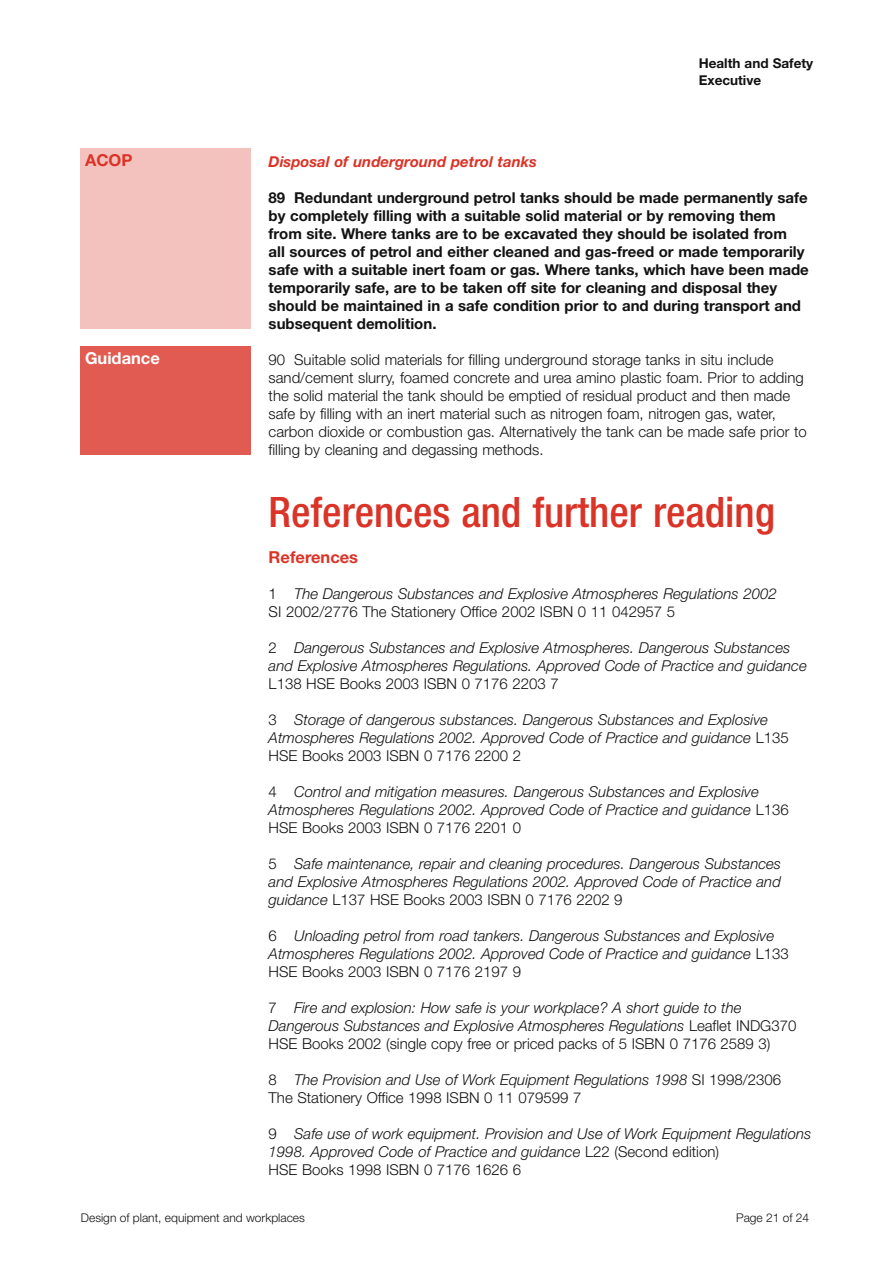
<style>
.page{position:relative;width:893px;height:1263px;background:#fff}
.page>*{position:absolute;margin:0;border:0;box-sizing:border-box;transform-origin:0 0}
.t1{font:500 condensed 42px "Helvetica Neue";color:#da3327}
.t2{font:700 16.5px "Helvetica Neue";color:#da3327}
.t3{font:700 16.5px "Helvetica Neue";color:#fff}
.Body_text{font:italic 300 15px/18px "Helvetica Neue";color:#121212}
.Body_text-2{font:300 15px/18px "Helvetica Neue";color:#121212}
.Body_text-3{font:700 15px/18px "Helvetica Neue";color:#121212}
.t4{font:italic 700 15px "Helvetica Neue";color:#da3327}
.Body_text-4{font:700 13.5px/16.5px "Helvetica Neue";color:#121212}
.Running_head_page_nu{font:300 12px "Helvetica Neue";color:#121212}
.s1{font-style:normal}
</style>
<div class="page">
<div style="left:81px;top:149px;width:170px;height:180px;background:#f4c2be"></div>
<div style="left:81px;top:347px;width:170px;height:108px;background:#e15b52"></div>
<p class="t2" style="left:85px;top:150px;width:49px">ACOP</p>
<p class="t3" style="left:85px;top:348px;width:76px">Guidance</p>
<p class="Body_text-4" style="left:699px;top:55px;width:116px">Health and Safety<br>Executive</p>
<h3 class="t4" style="left:269px;top:152px;width:270px">Disposal of underground petrol tanks</h3>
<p class="Body_text-3" style="left:269px;top:188px;width:542px">89 Redundant underground petrol tanks should be made permanently safe by completely filling with a suitable solid material or by removing them from site. Where tanks are to be excavated they should be isolated from<br>all sources of petrol and either cleaned and gas-freed or made temporarily safe with a suitable inert foam or gas. Where tanks, which have been made temporarily safe, are to be taken off site for cleaning and disposal they should be maintained in a safe condition prior to and during transport and subsequent demolition.</p>
<p class="Body_text-2" style="left:269px;top:350px;width:540px">90 Suitable solid materials for filling underground storage tanks in situ include sand/cement slurry, foamed concrete and urea amino plastic foam. Prior to adding the solid material the tank should be emptied of residual product and then made safe by filling with an inert material such as nitrogen foam, nitrogen gas, water, carbon dioxide or combustion gas. Alternatively the tank can be made safe prior to filling by cleaning and degassing methods.</p>
<h1 class="t1" style="left:269px;top:487px;width:508px">References and further reading</h1>
<h2 class="t2" style="left:269px;top:547px;width:91px">References</h2>
<p class="Body_text" style="left:269px;top:584px;width:510px"><span class="s1">1</span> The Dangerous Substances and Explosive Atmospheres Regulations 2002</p>
<p class="Body_text-2" style="left:269px;top:602px;width:408px">SI 2002/2776 The Stationery Office 2002 ISBN 0 11 042957 5</p>
<p class="Body_text" style="left:269px;top:638px;width:540px"><span class="s1">2</span> Dangerous Substances and Explosive Atmospheres. Dangerous Substances and Explosive Atmospheres Regulations. Approved Code of Practice and guidance<br><span class="s1">L138 HSE Books 2003 ISBN 0 7176 2203 7</span></p>
<p class="Body_text" style="left:269px;top:710px;width:522px"><span class="s1">3</span> Storage of dangerous substances. Dangerous Substances and Explosive<br>Atmospheres Regulations 2002. Approved Code of Practice and guidance <span class="s1">L135<br>HSE Books 2003 ISBN 0 7176 2200 2</span></p>
<p class="Body_text" style="left:269px;top:782px;width:522px"><span class="s1">4</span> Control and mitigation measures. Dangerous Substances and Explosive<br>Atmospheres Regulations 2002. Approved Code of Practice and guidance <span class="s1">L136<br>HSE Books 2003 ISBN 0 7176 2201 0</span></p>
<p class="Body_text" style="left:269px;top:854px;width:514px;text-align:justify"><span class="s1">5</span> Safe maintenance, repair and cleaning procedures. Dangerous Substances and Explosive Atmospheres Regulations 2002. Approved Code of Practice and guidance <span class="s1">L137 HSE Books 2003 ISBN 0 7176 2202 9</span></p>
<p class="Body_text" style="left:269px;top:926px;width:522px"><span class="s1">6</span> Unloading petrol from road tankers. Dangerous Substances and Explosive<br>Atmospheres Regulations 2002. Approved Code of Practice and guidance <span class="s1">L133<br>HSE Books 2003 ISBN 0 7176 2197 9</span></p>
<p class="Body_text" style="left:269px;top:998px;width:529px"><span class="s1">7</span> Fire and explosion: How safe is your workplace? A short guide to the<br>Dangerous Substances and Explosive Atmospheres Regulations <span class="s1">Leaflet INDG370<br>HSE Books 2002 (single copy free or priced packs of 5 ISBN 0 7176 2589 3)</span></p>
<p class="Body_text" style="left:269px;top:1070px;width:514px"><span class="s1">8</span> The Provision and Use of Work Equipment Regulations 1998 <span class="s1">SI 1998/2306</span></p>
<p class="Body_text-2" style="left:269px;top:1088px;width:314px">The Stationery Office 1998 ISBN 0 11 079599 7</p>
<p class="Body_text" style="left:269px;top:1124px;width:544px"><span class="s1">9</span> Safe use of work equipment. Provision and Use of Work Equipment Regulations<br>1998. Approved Code of Practice and guidance <span class="s1">L22 (Second edition)</span></p>
<p class="Body_text-2" style="left:269px;top:1160px;width:254px">HSE Books 1998 ISBN 0 7176 1626 6</p>
<p class="Running_head_page_nu" style="left:81px;top:1211px;width:226px">Design of plant, equipment and workplaces</p>
<p class="Running_head_page_nu" style="left:736px;top:1211px;width:75px">Page 21 of 24</p>
</div>
